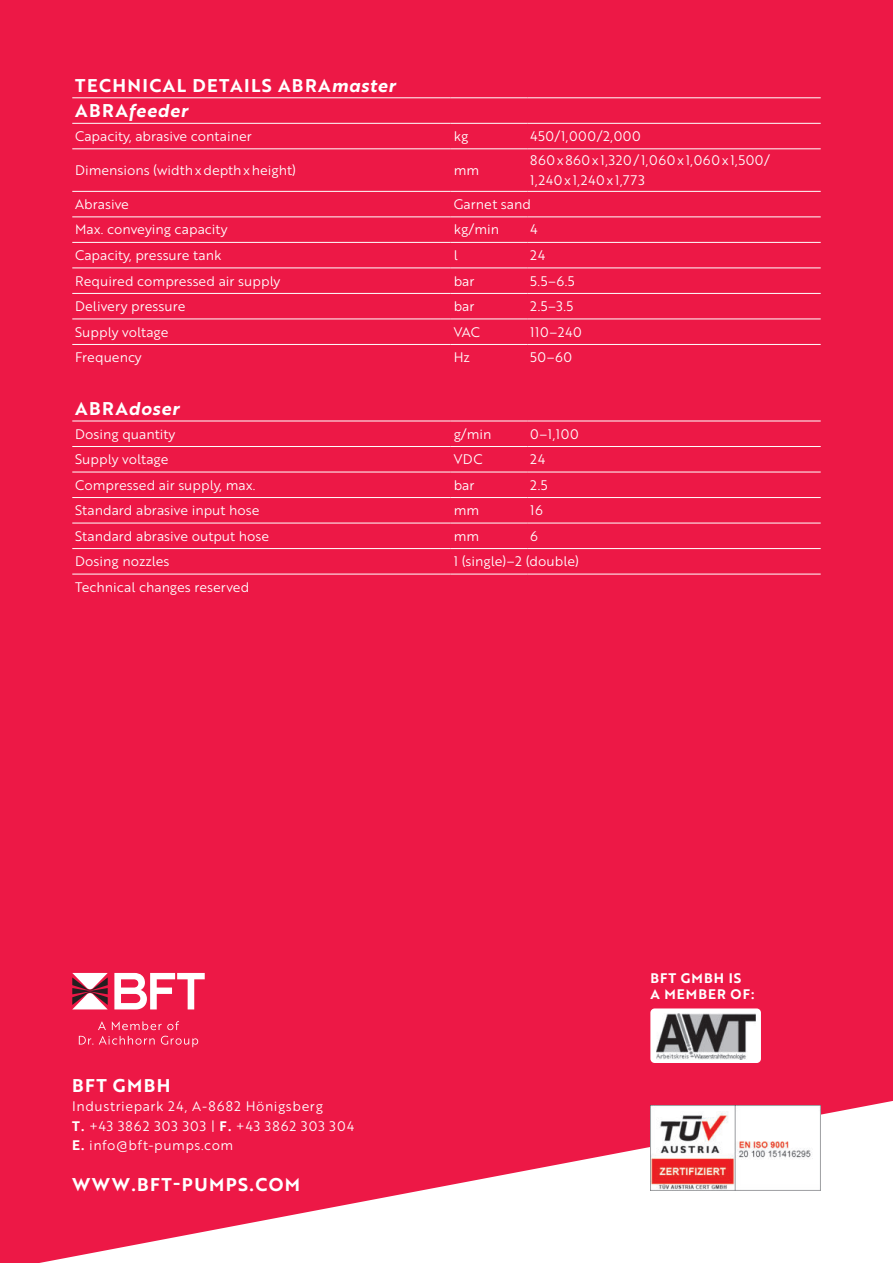
<style>
.page{position:relative;width:893px;height:1263px;background:#ed1846}
.page>*{position:absolute;margin:0;border:0;box-sizing:border-box;transform-origin:0 0}
.t1{font:18px "Brother 1816 Bold";letter-spacing:.08em;color:#fff}
.t2{font:18px "Brother 1816 Bold Italic";letter-spacing:.04em;color:#fff}
.t3{font:13.5px "Brother 1816 Book";color:#fff}
.t4{font:13.5px/19.5px "Brother 1816 Book";letter-spacing:.04em;color:#fff}
.t5{font:13.5px/16.2px "Brother 1816 Bold";letter-spacing:.08em;color:#fff}
.s1{font-family:"Brother 1816 Bold Italic"}
.s2{font-family:"Brother 1816 Bold"}
</style>
<div class="page">
<div style="left:650px;top:1008px;width:111px;height:55px;background:#fff;border-radius:4px"></div>
<img style="left:656px;top:1013px;width:99px;height:46px">
<img style="left:650px;top:1105px;width:171px;height:86px">
<svg style="left:114px;top:973px;width:91px;height:36px"></svg>
<svg style="left:72px;top:973px;width:36px;height:36px"></svg>
<svg style="left:98px;top:1021px;width:81px;height:9px"></svg>
<svg style="left:79px;top:1036px;width:119px;height:11px"></svg>
<hr style="left:72px;top:97px;width:379px;height:1px;background:#fff">
<hr style="left:451px;top:97px;width:76px;height:1px;background:#fff">
<hr style="left:527px;top:97px;width:294px;height:1px;background:#fff">
<hr style="left:72px;top:123px;width:379px;height:1px;background:#fff">
<hr style="left:451px;top:123px;width:76px;height:1px;background:#fff">
<hr style="left:527px;top:123px;width:294px;height:1px;background:#fff">
<hr style="left:451px;top:148px;width:76px;height:1px;background:#fff">
<hr style="left:527px;top:148px;width:294px;height:1px;background:#fff">
<hr style="left:451px;top:191px;width:76px;height:1px;background:#fff">
<hr style="left:527px;top:191px;width:294px;height:1px;background:#fff">
<hr style="left:451px;top:216px;width:76px;height:1px;background:#fff">
<hr style="left:527px;top:216px;width:294px;height:1px;background:#fff">
<hr style="left:451px;top:242px;width:76px;height:1px;background:#fff">
<hr style="left:527px;top:242px;width:294px;height:1px;background:#fff">
<hr style="left:451px;top:268px;width:76px;height:1px;background:#fff">
<hr style="left:527px;top:268px;width:294px;height:1px;background:#fff">
<hr style="left:451px;top:293px;width:76px;height:1px;background:#fff">
<hr style="left:527px;top:293px;width:294px;height:1px;background:#fff">
<hr style="left:451px;top:319px;width:76px;height:1px;background:#fff">
<hr style="left:527px;top:319px;width:294px;height:1px;background:#fff">
<hr style="left:451px;top:344px;width:76px;height:1px;background:#fff">
<hr style="left:527px;top:344px;width:294px;height:1px;background:#fff">
<hr style="left:451px;top:421px;width:76px;height:1px;background:#fff">
<hr style="left:527px;top:421px;width:294px;height:1px;background:#fff">
<hr style="left:72px;top:148px;width:379px;height:1px;background:#fff">
<hr style="left:72px;top:191px;width:379px;height:1px;background:#fff">
<hr style="left:72px;top:216px;width:379px;height:1px;background:#fff">
<hr style="left:72px;top:242px;width:379px;height:1px;background:#fff">
<hr style="left:72px;top:268px;width:379px;height:1px;background:#fff">
<hr style="left:72px;top:293px;width:379px;height:1px;background:#fff">
<hr style="left:72px;top:319px;width:379px;height:1px;background:#fff">
<hr style="left:72px;top:344px;width:379px;height:1px;background:#fff">
<hr style="left:72px;top:421px;width:379px;height:1px;background:#fff">
<hr style="left:72px;top:446px;width:379px;height:1px;background:#fff">
<hr style="left:451px;top:446px;width:76px;height:1px;background:#fff">
<hr style="left:527px;top:446px;width:294px;height:1px;background:#fff">
<hr style="left:72px;top:472px;width:379px;height:1px;background:#fff">
<hr style="left:451px;top:472px;width:76px;height:1px;background:#fff">
<hr style="left:527px;top:472px;width:294px;height:1px;background:#fff">
<hr style="left:72px;top:497px;width:379px;height:1px;background:#fff">
<hr style="left:451px;top:497px;width:76px;height:1px;background:#fff">
<hr style="left:527px;top:497px;width:294px;height:1px;background:#fff">
<hr style="left:72px;top:523px;width:379px;height:1px;background:#fff">
<hr style="left:451px;top:523px;width:76px;height:1px;background:#fff">
<hr style="left:527px;top:523px;width:294px;height:1px;background:#fff">
<hr style="left:72px;top:548px;width:379px;height:1px;background:#fff">
<hr style="left:451px;top:548px;width:76px;height:1px;background:#fff">
<hr style="left:527px;top:548px;width:294px;height:1px;background:#fff">
<hr style="left:72px;top:574px;width:379px;height:1px;background:#fff">
<hr style="left:451px;top:574px;width:76px;height:1px;background:#fff">
<hr style="left:527px;top:574px;width:294px;height:1px;background:#fff">
<h1 class="t1" style="left:75px;top:75px;width:322px">TECHNICAL DETAILS ABRA<span class="s1">master</span></h1>
<h1 class="t2" style="left:75px;top:104px;width:114px"><span class="s2">ABRA</span>feeder</h1>
<p class="t3" style="left:75px;top:130px;width:178px">Capacity, abrasive container</p>
<p class="t3" style="left:454px;top:130px;width:16px">kg</p>
<p class="t4" style="left:530px;top:127px;width:112px">450/1,000/2,000</p>
<p class="t3" style="left:75px;top:164px;width:222px">Dimensions (width x depth x height)</p>
<p class="t3" style="left:454px;top:164px;width:27px">mm</p>
<p class="t4" style="left:530px;top:152px;width:241px">860 x 860 x 1,320 / 1,060 x 1,060 x 1,500/<br>1,240 x 1,240 x 1,773</p>
<p class="t3" style="left:75px;top:198px;width:55px">Abrasive</p>
<p class="t3" style="left:454px;top:198px;width:79px">Garnet sand</p>
<p class="t3" style="left:75px;top:224px;width:154px">Max. conveying capacity</p>
<p class="t3" style="left:454px;top:224px;width:47px">kg/min</p>
<p class="t3" style="left:530px;top:224px;width:9px">4</p>
<p class="t3" style="left:75px;top:249px;width:148px">Capacity, pressure tank</p>
<p class="t3" style="left:454px;top:249px;width:6px">l</p>
<p class="t3" style="left:530px;top:249px;width:16px">24</p>
<p class="t3" style="left:75px;top:275px;width:207px">Required compressed air supply</p>
<p class="t3" style="left:454px;top:275px;width:22px">bar</p>
<p class="t3" style="left:530px;top:275px;width:46px">5.5–6.5</p>
<p class="t3" style="left:75px;top:300px;width:112px">Delivery pressure</p>
<p class="t3" style="left:454px;top:300px;width:22px">bar</p>
<p class="t3" style="left:530px;top:300px;width:45px">2.5–3.5</p>
<p class="t3" style="left:75px;top:326px;width:95px">Supply voltage</p>
<p class="t3" style="left:454px;top:326px;width:28px">VAC</p>
<p class="t3" style="left:530px;top:326px;width:53px">110–240</p>
<p class="t3" style="left:75px;top:351px;width:68px">Frequency</p>
<p class="t3" style="left:454px;top:351px;width:18px">Hz</p>
<p class="t3" style="left:530px;top:351px;width:43px">50–60</p>
<h1 class="t2" style="left:75px;top:401px;width:105px"><span class="s2">ABRA</span>doser</h1>
<p class="t3" style="left:75px;top:428px;width:102px">Dosing quantity</p>
<p class="t3" style="left:454px;top:428px;width:39px">g/min</p>
<p class="t3" style="left:530px;top:428px;width:50px">0–1,100</p>
<p class="t3" style="left:75px;top:453px;width:95px">Supply voltage</p>
<p class="t3" style="left:454px;top:453px;width:30px">VDC</p>
<p class="t3" style="left:530px;top:453px;width:16px">24</p>
<p class="t3" style="left:75px;top:479px;width:182px">Compressed air supply, max.</p>
<p class="t3" style="left:454px;top:479px;width:22px">bar</p>
<p class="t3" style="left:530px;top:479px;width:19px">2.5</p>
<p class="t3" style="left:75px;top:504px;width:186px">Standard abrasive input hose</p>
<p class="t3" style="left:454px;top:504px;width:27px">mm</p>
<p class="t3" style="left:530px;top:504px;width:14px">16</p>
<p class="t3" style="left:75px;top:530px;width:195px">Standard abrasive output hose</p>
<p class="t3" style="left:454px;top:530px;width:27px">mm</p>
<p class="t3" style="left:530px;top:530px;width:9px">6</p>
<p class="t3" style="left:75px;top:556px;width:96px">Dosing nozzles</p>
<p class="t3" style="left:454px;top:556px;width:127px">1 (single)–2 (double)</p>
<p class="t3" style="left:75px;top:581px;width:176px">Technical changes reserved</p>
<h1 class="t1" style="left:72px;top:1077px;width:100px">BFT GMBH</h1>
<p class="t4" style="left:72px;top:1098px;width:283px">Industriepark 24, A-8682 Hönigsberg<br><span class="s2">T.</span> +43 3862 303 303 | <span class="s2">F.</span> +43 3862 303 304<br><span class="s2">E.</span> info@bft-pumps.com</p>
<h1 class="t1" style="left:72px;top:1176px;width:229px">WWW.BFT-PUMPS.COM</h1>
<p class="t5" style="left:650px;top:971px;width:106px">BFT GMBH IS<br>A MEMBER OF:</p>
</div>
